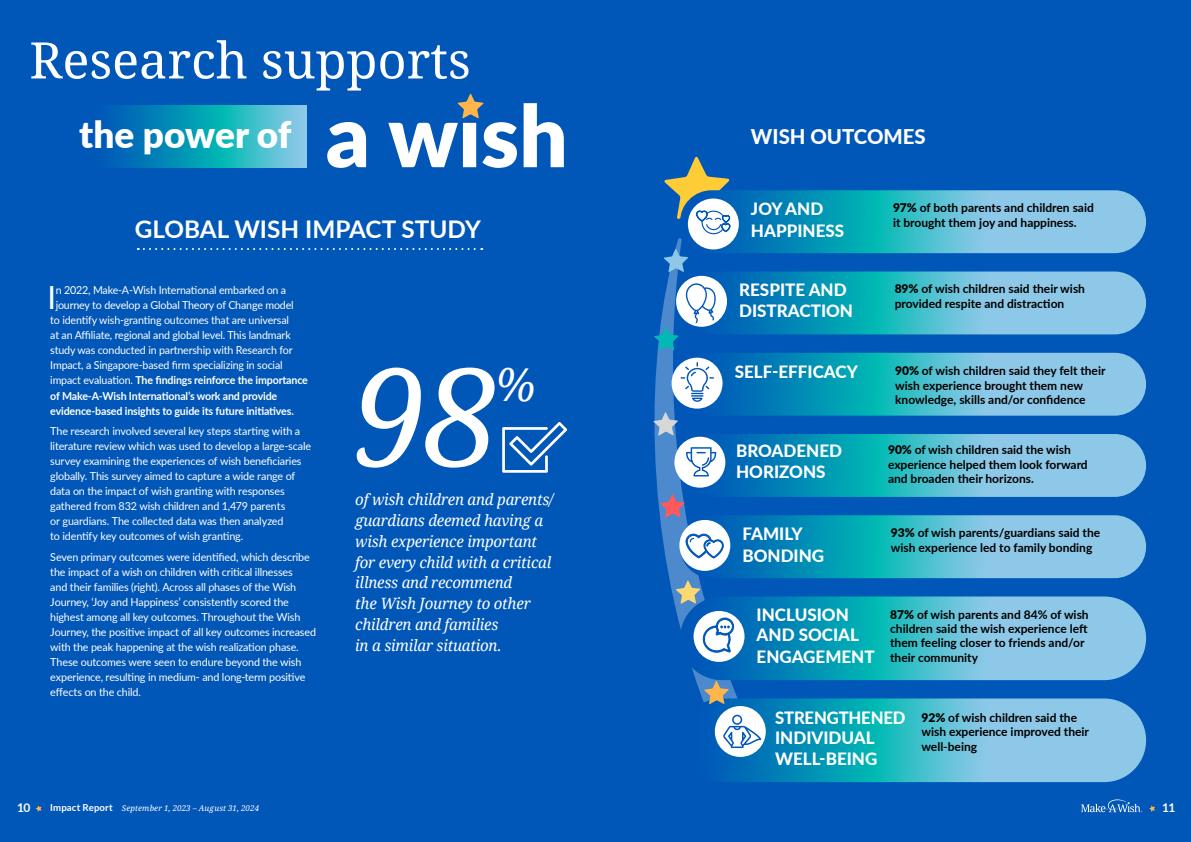
<style>
.page{position:relative;width:1191px;height:842px;background:#0057b8}
.page>*{position:absolute;margin:0;border:0;box-sizing:border-box;transform-origin:0 0}
.Body_blue_drop_cap{font:italic 136.3px "Droid Serif";color:#fff}
.heading{font:50.3px "Droid Serif";color:#fff}
.Body_blue_drop_cap-2{font:italic 45.4px "Droid Serif";color:#fff}
.country{font:900 36.9px "Lato";color:#fff}
.Body_blue_drop_cap-3{font:31.9px "Lato";color:#fff}
.heading-2{font:700 24.3px "Lato";color:#fff}
.heading-3{font:800 20.3px "Lato";color:#fff}
.country-2{font:800 17px/21.6px "Lato";color:#fff}
.Body_blue_drop_cap-4{font:italic 15.6px/20.8px "Droid Serif";letter-spacing:-.015em;color:#fff}
.country-3{font:700 12px/14.4px "Lato";color:#000}
.lead_header{font:700 12px "Lato";color:#fff}
.Body_blue{font:11px/15px "Lato";letter-spacing:-.015em;color:#fff}
.Body_blue_drop_cap-5{font:11px "Lato";letter-spacing:-.015em;color:#fff}
.Body_blue_drop_cap-6{font:700 11px "Lato";letter-spacing:-.015em;color:#fff}
.t1{font:italic 8px "Droid Serif";letter-spacing:.01em;color:#fff}
.s1{font-weight:400}
.s2{font-weight:900}
.s3{font-family:"Lato";font-weight:700;font-style:normal;font-size:9.6px}
</style>
<div class="page">
<svg style="left:36px;top:805px;width:6px;height:7px"></svg>
<svg style="left:1149px;top:805px;width:6px;height:7px"></svg>
<svg style="left:1081px;top:799px;width:61px;height:13px"></svg>
<svg style="left:654px;top:238px;width:165px;height:464px"></svg>
<svg style="left:680px;top:190px;width:466px;height:63px;background:#48b0cf"></svg>
<svg style="left:680px;top:271px;width:466px;height:63px;background:#46adce"></svg>
<svg style="left:680px;top:353px;width:466px;height:63px;background:#45adce"></svg>
<svg style="left:680px;top:434px;width:466px;height:63px;background:#46aece"></svg>
<svg style="left:680px;top:515px;width:466px;height:63px;background:#47afce"></svg>
<svg style="left:680px;top:596px;width:466px;height:84px;background:#45acce"></svg>
<svg style="left:680px;top:698px;width:466px;height:84px;background:#45acce"></svg>
<div style="left:688px;top:199px;width:51px;height:50px;background:#fff;border-radius:50%"></div>
<svg style="left:663px;top:249px;width:25px;height:23px"></svg>
<svg style="left:654px;top:327px;width:24px;height:24px"></svg>
<svg style="left:653px;top:412px;width:25px;height:24px"></svg>
<svg style="left:676px;top:580px;width:24px;height:24px"></svg>
<svg style="left:704px;top:681px;width:25px;height:23px"></svg>
<div style="left:676px;top:276px;width:51px;height:51px;background:#fff;border-radius:50%"></div>
<div style="left:671px;top:358px;width:51px;height:51px;background:#fff;border-radius:50%"></div>
<svg style="left:680px;top:362px;width:34px;height:40px"></svg>
<div style="left:679px;top:520px;width:51px;height:51px;background:#fff;border-radius:50%"></div>
<div style="left:693px;top:611px;width:51px;height:51px;background:#fff;border-radius:50%"></div>
<div style="left:715px;top:706px;width:50px;height:51px;background:#fff;border-radius:50%"></div>
<svg style="left:723px;top:715px;width:38px;height:33px"></svg>
<div style="left:674px;top:437px;width:51px;height:51px;background:#fff;border-radius:50%"></div>
<svg style="left:703px;top:618px;width:31px;height:34px"></svg>
<svg style="left:114px;top:105px;width:193px;height:62px;background:#21a2c1"></svg>
<svg style="left:327px;top:94px;width:237px;height:74px"></svg>
<svg style="left:138px;top:248px;width:344px;height:2px"></svg>
<svg style="left:686px;top:283px;width:30px;height:40px"></svg>
<svg style="left:686px;top:447px;width:30px;height:29px"></svg>
<svg style="left:660px;top:494px;width:64px;height:65px"></svg>
<svg style="left:502px;top:422px;width:65px;height:51px"></svg>
<svg style="left:664px;top:157px;width:66px;height:77px"></svg>
<p class="heading" style="left:29px;top:26px;width:443px">Research supports</p>
<p class="country" style="left:79px;top:107px;width:214px">the power of</p>
<p class="heading-2" style="left:135px;top:211px;width:348px">GLOBAL WISH IMPACT STUDY</p>
<p class="Body_blue_drop_cap-3" style="left:47px;top:275px;width:10px">I</p>
<p class="Body_blue_drop_cap-5" style="left:56px;top:283px;width:232px">n 2022, Make-A-Wish International embarked on a</p>
<p class="Body_blue_drop_cap-5" style="left:56px;top:298px;width:239px">journey to develop a Global Theory of Change model</p>
<p class="Body_blue_drop_cap-5" style="left:50px;top:313px;width:240px">to identify wish-granting outcomes that are universal</p>
<p class="Body_blue_drop_cap-5" style="left:50px;top:328px;width:242px">at an Affiliate, regional and global level. This landmark</p>
<p class="Body_blue_drop_cap-5" style="left:50px;top:343px;width:244px">study was conducted in partnership with Research for</p>
<p class="Body_blue_drop_cap-5" style="left:50px;top:358px;width:234px">Impact, a Singapore-based firm specializing in social</p>
<p class="Body_blue_drop_cap-6" style="left:50px;top:372px;width:259px"><span class="s1">impact evaluation.</span> The findings reinforce the importance</p>
<p class="Body_blue_drop_cap-6" style="left:50px;top:387px;width:228px">of Make-A-Wish International’s work and provide</p>
<p class="Body_blue_drop_cap-6" style="left:50px;top:402px;width:245px">evidence-based insights to guide its future initiatives.</p>
<p class="Body_blue" style="left:50px;top:423px;width:262px">The research involved several key steps starting with a literature review which was used to develop a large-scale survey examining the experiences of wish beneficiaries globally. This survey aimed to capture a wide range of data on the impact of wish granting with responses gathered from 832 wish children and 1,479 parents<br>or guardians. The collected data was then analyzed<br>to identify key outcomes of wish granting.</p>
<p class="Body_blue" style="left:50px;top:549px;width:267px">Seven primary outcomes were identified, which describe the impact of a wish on children with critical illnesses<br>and their families (right). Across all phases of the Wish Journey, ‘Joy and Happiness’ consistently scored the highest among all key outcomes. Throughout the Wish Journey, the positive impact of all key outcomes increased with the peak happening at the wish realization phase.<br>These outcomes were seen to endure beyond the wish experience, resulting in medium- and long-term positive effects on the child.</p>
<p class="Body_blue_drop_cap" style="left:352px;top:323px;width:147px">98</p>
<p class="Body_blue_drop_cap-2" style="left:496px;top:354px;width:41px">%</p>
<p class="Body_blue_drop_cap-4" style="left:355px;top:489px;width:200px">of wish children and parents/ guardians deemed having a wish experience important for every child with a critical illness and recommend<br>the Wish Journey to other children and families<br>in a similar situation.</p>
<p class="heading-3" style="left:751px;top:122px;width:176px">WISH OUTCOMES</p>
<p class="country-2" style="left:751px;top:197px;width:95px;line-height:22px">JOY AND<br>HAPPINESS</p>
<p class="country-3" style="left:893px;top:200px;width:202px"><span class="s2">97%</span> of both parents and children said it brought them joy and happiness.</p>
<p class="country-2" style="left:739px;top:278px;width:115px">RESPITE AND<br>DISTRACTION</p>
<p class="country-3" style="left:894px;top:281px;width:192px"><span class="s2">89%</span> of wish children said their wish provided respite and distraction</p>
<p class="country-2" style="left:734px;top:361px;width:125px">SELF-EFFICACY</p>
<p class="country-3" style="left:895px;top:363px;width:212px"><span class="s2">90%</span> of wish children said they felt their wish experience brought them new knowledge, skills and/or confidence</p>
<p class="country-2" style="left:736px;top:439px;width:107px">BROADENED<br>HORIZONS</p>
<p class="country-3" style="left:888px;top:442px;width:201px"><span class="s2">90%</span> of wish children said the wish experience helped them look forward and broaden their horizons.</p>
<p class="country-2" style="left:742px;top:522px;width:83px">FAMILY<br>BONDING</p>
<p class="country-3" style="left:891px;top:525px;width:211px"><span class="s2">93%</span> of wish parents/guardians said the wish experience led to family bonding</p>
<p class="country-2" style="left:756px;top:604px;width:120px;line-height:21px">INCLUSION<br>AND SOCIAL<br>ENGAGEMENT</p>
<p class="country-3" style="left:890px;top:606px;width:200px"><span class="s2">87%</span> of wish parents and 84% of wish children said the wish experience left them feeling closer to friends and/or their community</p>
<p class="country-2" style="left:775px;top:707px;width:132px;line-height:20.4px">STRENGTHENED<br>INDIVIDUAL<br>WELL-BEING</p>
<p class="country-3" style="left:921px;top:710px;width:169px"><span class="s2">92%</span> of wish children said the wish experience improved their well-being</p>
<p class="lead_header" style="left:17px;top:799px;width:15px">10</p>
<p class="t1" style="left:50px;top:802px;width:210px"><span class="s3">Impact Report</span> September 1, 2023 – August 31, 2024</p>
<p class="lead_header" style="left:1162px;top:799px;width:15px">11</p>
</div>
